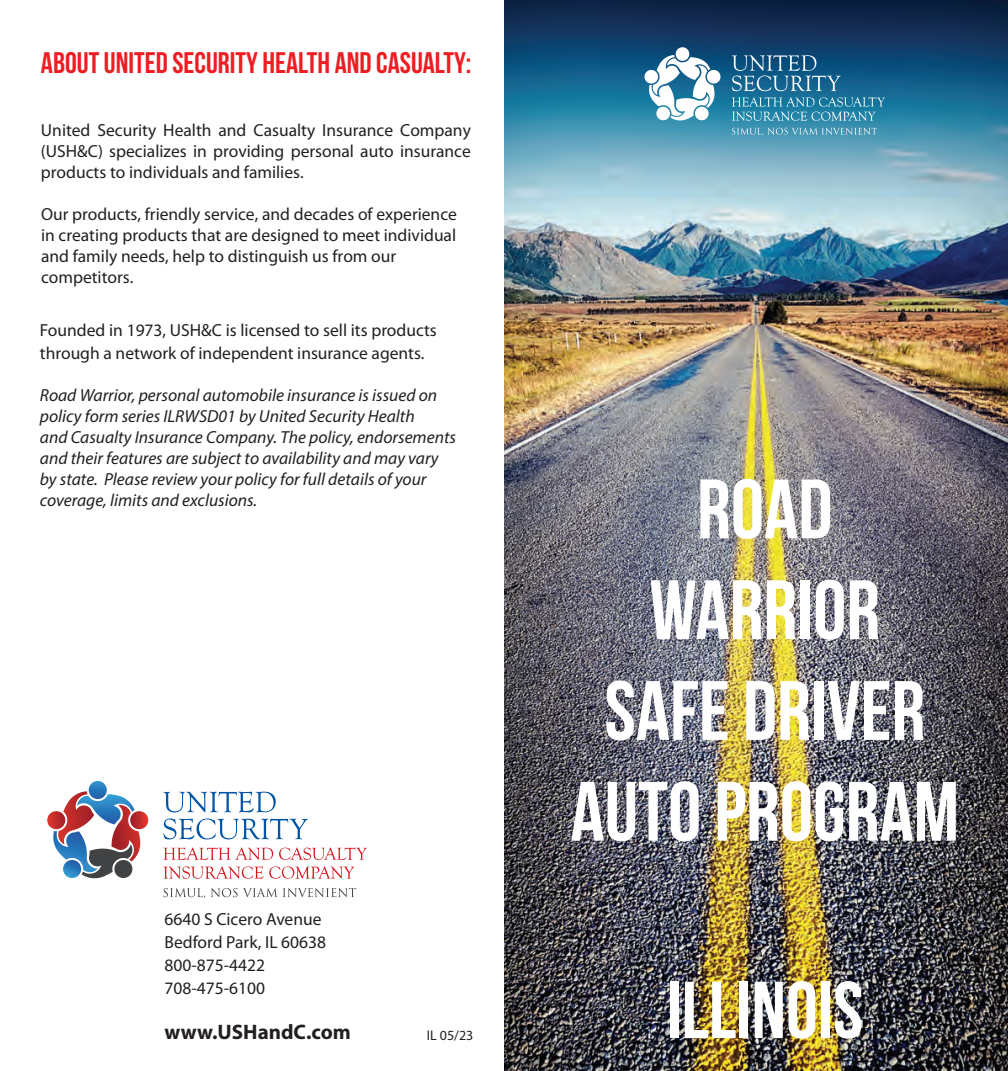
<style>
.page{position:relative;width:1008px;height:1071px;background:#fff}
.page>*{position:absolute;margin:0;border:0;box-sizing:border-box;transform-origin:0 0}
.t1{font:84px/100.8px "Bebas Neue";color:#fff;text-align:center}
.t2{font:80.5px "Bebas Neue";color:#fff}
.t3{font:29.75px "Bebas Neue";color:#ee1d23}
.t4{font:700 21px "Myriad Pro";color:#231f20}
.t5{font:17.5px/21px "Myriad Pro";color:#231f20}
.t6{font:italic 17.5px/21px "Myriad Pro";color:#231f20}
.t7{font:14px "Myriad Pro";color:#231f20}
</style>
<div class="page">
<img style="left:504px;top:0;width:504px;height:1071px">
<svg style="left:163px;top:888px;width:42px;height:10px"></svg>
<svg style="left:211px;top:888px;width:145px;height:9px"></svg>
<svg style="left:47px;top:781px;width:101px;height:97px"></svg>
<svg style="left:163px;top:792px;width:113px;height:20px"></svg>
<svg style="left:163px;top:819px;width:145px;height:20px"></svg>
<svg style="left:163px;top:847px;width:110px;height:13px"></svg>
<svg style="left:279px;top:847px;width:88px;height:13px"></svg>
<svg style="left:163px;top:866px;width:191px;height:13px"></svg>
<svg style="left:732px;top:128px;width:145px;height:7px"></svg>
<svg style="left:644px;top:47px;width:77px;height:73px"></svg>
<svg style="left:732px;top:55px;width:109px;height:36px;background:#367399"></svg>
<svg style="left:732px;top:97px;width:153px;height:24px;background:#4092b1"></svg>
<h3 class="t3" style="left:41px;top:46px;width:432px">ABOUT UNITED SECURITY HEALTH AND CASUALTY:</h3>
<p class="t5" style="left:41px;top:119px;width:431px;text-align:justify">United Security Health and Casualty Insurance Company (USH&amp;C) specializes in providing personal auto insurance products to individuals and families.</p>
<p class="t5" style="left:41px;top:203px;width:417px">Our products, friendly service, and decades of experience in creating products that are designed to meet individual and family needs, help to distinguish us from our competitors.</p>
<p class="t5" style="left:40px;top:319px;width:398px;line-height:22.8px">Founded in 1973, USH&amp;C is licensed to sell its products through a network of independent insurance agents.</p>
<p class="t6" style="left:40px;top:384px;width:418px">Road Warrior, personal automobile insurance is issued on policy form series ILRWSD01 by United Security Health<br>and Casualty Insurance Company. The policy, endorsements and their features are subject to availability and may vary by state. Please review your policy for full details of your coverage, limits and exclusions.</p>
<p class="t5" style="left:164px;top:908px;width:163px;line-height:22.8px">6640 S Cicero Avenue<br>Bedford Park, IL 60638<br>800-875-4422<br>708-475-6100</p>
<p class="t4" style="left:164px;top:1018px;width:188px">www.USHandC.com</p>
<p class="t7" style="left:427px;top:1026px;width:48px">IL 05/23</p>
<h1 class="t1" style="left:571px;top:458px;width:390px">ROAD<br>WARRIOR<br>SAFE DRIVER<br>AUTO PROGRAM</h1>
<h2 class="t2" style="left:666px;top:966px;width:198px">ILLINOIS</h2>
</div>
